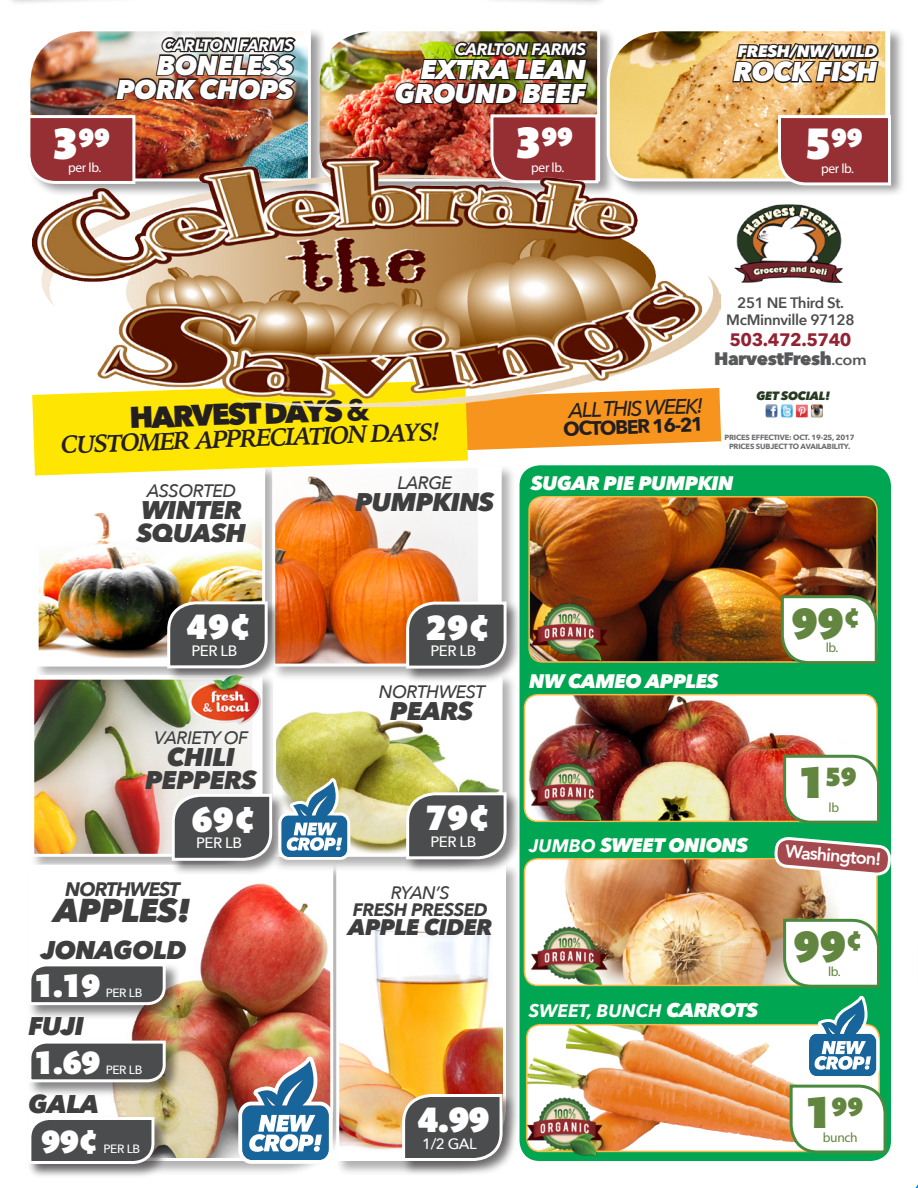
<style>
.page{position:relative;width:918px;height:1188px;background:#fff}
.page>*{position:absolute;margin:0;border:0;box-sizing:border-box;transform-origin:0 0}
.t1{font:900 45px "Mundo Sans Std";color:#628640}
.t2{font:900 36px "Mundo Sans Std";color:#fff}
.t3{font:900 33px "Mundo Sans Std";color:#fff}
.GROC_DESC_TOP_SMALLE{font:italic 800 33px "Avenir Next";letter-spacing:-.025em;color:#3e3e3f}
.t4{font:800 30px "Avenir Next";color:#231f20}
.MEAT_ITEM{font:italic 800 27px "Avenir Next";letter-spacing:-.025em;color:#fff}
.t5{font:900 27px "Mundo Sans Std";color:#fff}
.t6{font:900 27px "Mundo Sans Std";color:#628640}
.GROC_DESC_TOP_SMALLE-2{font:italic 800 25.5px "Avenir Next";letter-spacing:-.025em;color:#3e3e3f}
.t7{font:italic 700 25.5px "Iowan Old Style";color:#231f20}
.GROC_DESC_TOP_SMALLE-3{font:italic 800 22.5px "Avenir Next";letter-spacing:-.025em;color:#3e3e3f}
.t8{font:italic 500 21px "Avenir Next";color:#231f20}
.ORGANIC_DESC_TOP{font:italic 800 19.5px "Avenir Next";letter-spacing:-.025em;color:#fff}
.t9{font:700 19.5px "Avenir Next";color:#231f20}
.GROC_DESC_TOP_SMALLE-4{font:italic 700 19.5px "Avenir Next";letter-spacing:-.05em;color:#3e3e3f}
.GROCERY_DESC_TOP{font:italic 500 18px "Avenir Next";letter-spacing:-.025em;color:#3e3e3f}
.ORGANIC_DESC_TOP-2{font:italic 700 18px "Avenir Next";color:#fff}
.t10{font:800 18px "Avenir Next";letter-spacing:-.025em;color:#57585a}
.GROC_DESC_TOP_SMALLE-5{font:italic 700 18px "Avenir Next";letter-spacing:-.025em;color:#3e3e3f}
.t11{font:700 18px "Avenir Next";letter-spacing:-.025em;color:#922334}
.t12{font:800 18px "Avenir";color:#fff}
.MEAT_ITEM-2{font:italic 700 16.5px "Avenir Next";letter-spacing:-.025em;color:#fff}
.MEAT_ITEM-3{font:italic 800 16.5px "Avenir Next";letter-spacing:-.025em;color:#fff}
.t13{font:600 15px "Avenir Next";letter-spacing:-.025em;color:#4b4c4d}
.t14{font:500 15px "Avenir Next";letter-spacing:-.03em;color:#fff}
.t15{font:13.5px "Myriad";letter-spacing:-.025em;color:#fff}
.t16{font:13.5px "Myriad";letter-spacing:-.025em;color:#628640}
.t17{font:500 12px "Avenir Next";letter-spacing:-.03em;color:#fff}
.t18{font:italic 800 12px "Avenir Next";letter-spacing:-.025em;color:#263a22}
.t19{font:700 7.5px "Avenir Next";letter-spacing:-.025em;color:#6c6d70}
.s1{font-size:45px}
.s2{font-weight:700}
.s3{font-weight:600;font-size:15px}
.s4{font-weight:700;font-size:18px}
.s5{font-weight:800;font-size:19.5px}
</style>
<div class="page">
<div style="left:520px;top:465px;width:371px;height:696px;background:#00a651;border-radius:20px"></div>
<img style="left:527px;top:1026px;width:261px;height:123px">
<div style="left:526px;top:1024px;width:354px;height:128px;border:2px solid #f9b642;border-radius:14px"></div>
<div style="left:524px;top:859px;width:353px;height:126px;background:#fff;border-radius:14px"></div>
<img style="left:564px;top:861px;width:274px;height:122px">
<div style="left:524px;top:858px;width:354px;height:128px;border:2px solid #f9b642;border-radius:14px"></div>
<img style="left:528px;top:695px;width:333px;height:126px">
<div style="left:524px;top:694px;width:354px;height:128px;border:2px solid #f9b642;border-radius:14px"></div>
<img style="left:531px;top:498px;width:345px;height:162px">
<div style="left:528px;top:496px;width:350px;height:167px;border:2px solid #f9b642;border-radius:14px"></div>
<img style="left:521px;top:1087px;width:87px;height:74px">
<img style="left:526px;top:917px;width:87px;height:67px">
<img style="left:526px;top:753px;width:87px;height:67px">
<img style="left:528px;top:592px;width:84px;height:71px">
<svg style="left:779px;top:594px;width:99px;height:70px;background:#dde1d3"></svg>
<svg style="left:782px;top:917px;width:98px;height:71px"></svg>
<div style="left:480px;top:0;width:129px;height:8px;background:#231f20;opacity:.4"></div>
<img style="left:38px;top:476px;width:229px;height:124px">
<div style="left:27px;top:863px;width:321px;height:313px;background:#231f20;opacity:.35"></div>
<img style="left:27px;top:863px;width:308px;height:299px">
<div style="left:335px;top:863px;width:186px;height:313px;background:#231f20;opacity:.35"></div>
<img style="left:335px;top:872px;width:173px;height:290px">
<div style="left:272px;top:674px;width:245px;height:198px;background:#231f20;opacity:.35"></div>
<div style="left:271px;top:464px;width:245px;height:217px;background:#231f20;opacity:.35"></div>
<svg style="left:271px;top:476px;width:232px;height:124px"></svg>
<div style="left:405px;top:600px;width:116px;height:83px;background:#231f20;opacity:.55"></div>
<div style="left:405px;top:791px;width:116px;height:83px;background:#231f20;opacity:.55"></div>
<div style="left:170px;top:792px;width:117px;height:83px;background:#231f20;opacity:.55"></div>
<div style="left:27px;top:1115px;width:142px;height:64px;background:#231f20;opacity:.55"></div>
<svg style="left:27px;top:1115px;width:129px;height:50px"></svg>
<div style="left:27px;top:1039px;width:153px;height:58px;background:#231f20;opacity:.55"></div>
<svg style="left:27px;top:1039px;width:140px;height:45px"></svg>
<div style="left:27px;top:962px;width:153px;height:58px;background:#231f20;opacity:.55"></div>
<svg style="left:27px;top:962px;width:140px;height:45px"></svg>
<img style="left:318px;top:31px;width:280px;height:127px">
<svg style="left:773px;top:753px;width:118px;height:124px"></svg>
<div style="left:606px;top:27px;width:299px;height:170px;background:#231f20;opacity:.45"></div>
<img style="left:608px;top:0;width:285px;height:311px">
<img style="left:765px;top:405px;width:58px;height:13px">
<img style="left:34px;top:600px;width:474px;height:262px">
<svg style="left:238px;top:1057px;width:95px;height:107px"></svg>
<svg style="left:788px;top:996px;width:100px;height:159px"></svg>
<img style="left:30px;top:31px;width:278px;height:141px">
<div style="left:401px;top:1093px;width:116px;height:83px;background:#231f20;opacity:.55"></div>
<svg style="left:401px;top:1093px;width:103px;height:69px;background:#6c6966"></svg>
<svg style="left:32px;top:406px;width:689px;height:70px"></svg>
<img style="left:32px;top:158px;width:688px;height:248px">
<p class="MEAT_ITEM-2" style="left:162px;top:31px;width:133px">CARLTON FARMS</p>
<p class="MEAT_ITEM" style="left:157px;top:48px;width:138px">BONELESS</p>
<p class="MEAT_ITEM" style="left:117px;top:72px;width:179px">PORK CHOPS</p>
<p class="t5" style="left:52px;top:122px;width:59px"><span class="s1">3</span>99</p>
<p class="t15" style="left:68px;top:161px;width:34px">per lb.</p>
<p class="MEAT_ITEM-2" style="left:455px;top:35px;width:133px">CARLTON FARMS</p>
<p class="MEAT_ITEM" style="left:421px;top:53px;width:167px">EXTRA LEAN</p>
<p class="MEAT_ITEM" style="left:395px;top:77px;width:193px">GROUND BEEF</p>
<p class="t5" style="left:515px;top:121px;width:59px"><span class="s1">3</span>99</p>
<p class="t15" style="left:531px;top:160px;width:34px">per lb.</p>
<p class="MEAT_ITEM-3" style="left:738px;top:41px;width:141px">FRESH/NW/WILD</p>
<p class="MEAT_ITEM" style="left:733px;top:55px;width:146px">ROCK FISH</p>
<p class="t5" style="left:805px;top:122px;width:59px"><span class="s1">5</span>99</p>
<p class="t15" style="left:821px;top:162px;width:34px">per lb.</p>
<p class="t4" style="left:129px;top:399px;width:242px;rotate:-2deg">HARVEST DAYS <span class="s2">&amp;</span></p>
<p class="t7" style="left:60px;top:422px;width:381px;rotate:-2deg">CUSTOMER APPRECIATION DAYS!</p>
<p class="t8" style="left:568px;top:393px;width:136px;rotate:-2deg">ALL THIS WEEK!</p>
<p class="t9" style="left:563px;top:412px;width:142px;rotate:-2deg">OCTOBER 16-21</p>
<p class="t13" style="left:737px;top:290px;width:108px">251 NE Third St.</p>
<p class="t13" style="left:726px;top:307px;width:130px">McMinnville 97128</p>
<p class="t11" style="left:729px;top:324px;width:124px">503.472.5740</p>
<p class="t10" style="left:714px;top:348px;width:154px">HarvestFresh<span class="s3">.com</span></p>
<p class="t18" style="left:756px;top:388px;width:75px">GET SOCIAL!</p>
<p class="t19" style="left:725px;top:431px;width:132px">PRICES EFFECTIVE: OCT. 19-25, 2017</p>
<p class="t19" style="left:729px;top:440px;width:123px">PRICES SUBJECT TO AVAILABILITY.</p>
<p class="GROCERY_DESC_TOP" style="left:147px;top:475px;width:91px">ASSORTED</p>
<p class="GROC_DESC_TOP_SMALLE-2" style="left:141px;top:495px;width:103px">WINTER</p>
<p class="GROC_DESC_TOP_SMALLE-2" style="left:137px;top:517px;width:110px">SQUASH</p>
<p class="t2" style="left:187px;top:606px;width:66px">49¢</p>
<p class="t14" style="left:191px;top:638px;width:47px">PER LB</p>
<p class="GROCERY_DESC_TOP" style="left:154px;top:722px;width:96px">VARIETY OF</p>
<p class="GROC_DESC_TOP_SMALLE-2" style="left:167px;top:742px;width:69px">CHILI</p>
<p class="GROC_DESC_TOP_SMALLE-2" style="left:145px;top:764px;width:113px">PEPPERS</p>
<p class="t2" style="left:191px;top:798px;width:66px">69¢</p>
<p class="t14" style="left:196px;top:830px;width:47px">PER LB</p>
<p class="GROC_DESC_TOP_SMALLE-4" style="left:65px;top:872px;width:116px">NORTHWEST</p>
<p class="GROC_DESC_TOP_SMALLE" style="left:54px;top:890px;width:139px">APPLES!</p>
<p class="GROC_DESC_TOP_SMALLE-2" style="left:41px;top:935px;width:147px">JONAGOLD</p>
<p class="t3" style="left:34px;top:966px;width:68px">1.19</p>
<p class="t17" style="left:106px;top:983px;width:38px">PER LB</p>
<p class="GROC_DESC_TOP_SMALLE-2" style="left:28px;top:1011px;width:57px">FUJI</p>
<p class="t3" style="left:34px;top:1043px;width:68px">1.69</p>
<p class="t17" style="left:106px;top:1060px;width:38px">PER LB</p>
<p class="GROC_DESC_TOP_SMALLE-2" style="left:28px;top:1088px;width:73px">GALA</p>
<p class="t3" style="left:41px;top:1122px;width:59px">99¢</p>
<p class="t17" style="left:103px;top:1139px;width:38px">PER LB</p>
<p class="GROCERY_DESC_TOP" style="left:397px;top:467px;width:56px">LARGE</p>
<p class="GROC_DESC_TOP_SMALLE-2" style="left:355px;top:487px;width:141px">PUMPKINS</p>
<p class="ORGANIC_DESC_TOP" style="left:531px;top:471px;width:204px">SUGAR PIE PUMPKIN</p>
<p class="t2" style="left:426px;top:606px;width:66px">29¢</p>
<p class="t14" style="left:430px;top:638px;width:47px">PER LB</p>
<p class="GROCERY_DESC_TOP" style="left:379px;top:676px;width:108px">NORTHWEST</p>
<p class="GROC_DESC_TOP_SMALLE-2" style="left:390px;top:695px;width:84px">PEARS</p>
<p class="t2" style="left:426px;top:797px;width:66px">79¢</p>
<p class="t14" style="left:430px;top:829px;width:47px">PER LB</p>
<p class="GROCERY_DESC_TOP" style="left:391px;top:878px;width:61px">RYAN’S</p>
<p class="GROC_DESC_TOP_SMALLE-5" style="left:353px;top:894px;width:137px">FRESH PRESSED</p>
<p class="GROC_DESC_TOP_SMALLE-3" style="left:348px;top:913px;width:146px">APPLE CIDER</p>
<p class="t2" style="left:418px;top:1098px;width:74px">4.99</p>
<p class="t14" style="left:422px;top:1131px;width:56px">1/2 GAL</p>
<p class="ORGANIC_DESC_TOP" style="left:529px;top:669px;width:191px">NW CAMEO APPLES</p>
<p class="t1" style="left:791px;top:597px;width:70px">99<sup>¢</sup></p>
<p class="t16" style="left:826px;top:641px;width:14px">lb.</p>
<p class="ORGANIC_DESC_TOP" style="left:529px;top:833px;width:221px"><span class="s4">JUMBO</span> SWEET ONIONS</p>
<p class="ORGANIC_DESC_TOP-2" style="left:529px;top:995px;width:231px">SWEET, BUNCH <span class="s5">CARROTS</span></p>
<p class="t6" style="left:799px;top:761px;width:59px"><span class="s1">1</span>59</p>
<p class="t16" style="left:829px;top:801px;width:12px">lb</p>
<p class="t12" style="left:786px;top:837px;width:97px;rotate:5deg">Washington!</p>
<p class="t1" style="left:794px;top:921px;width:70px">99<sup>¢</sup></p>
<p class="t16" style="left:828px;top:965px;width:14px">lb.</p>
<p class="t6" style="left:805px;top:1091px;width:59px"><span class="s1">1</span>99</p>
<p class="t16" style="left:823px;top:1131px;width:36px">bunch</p>
</div>
